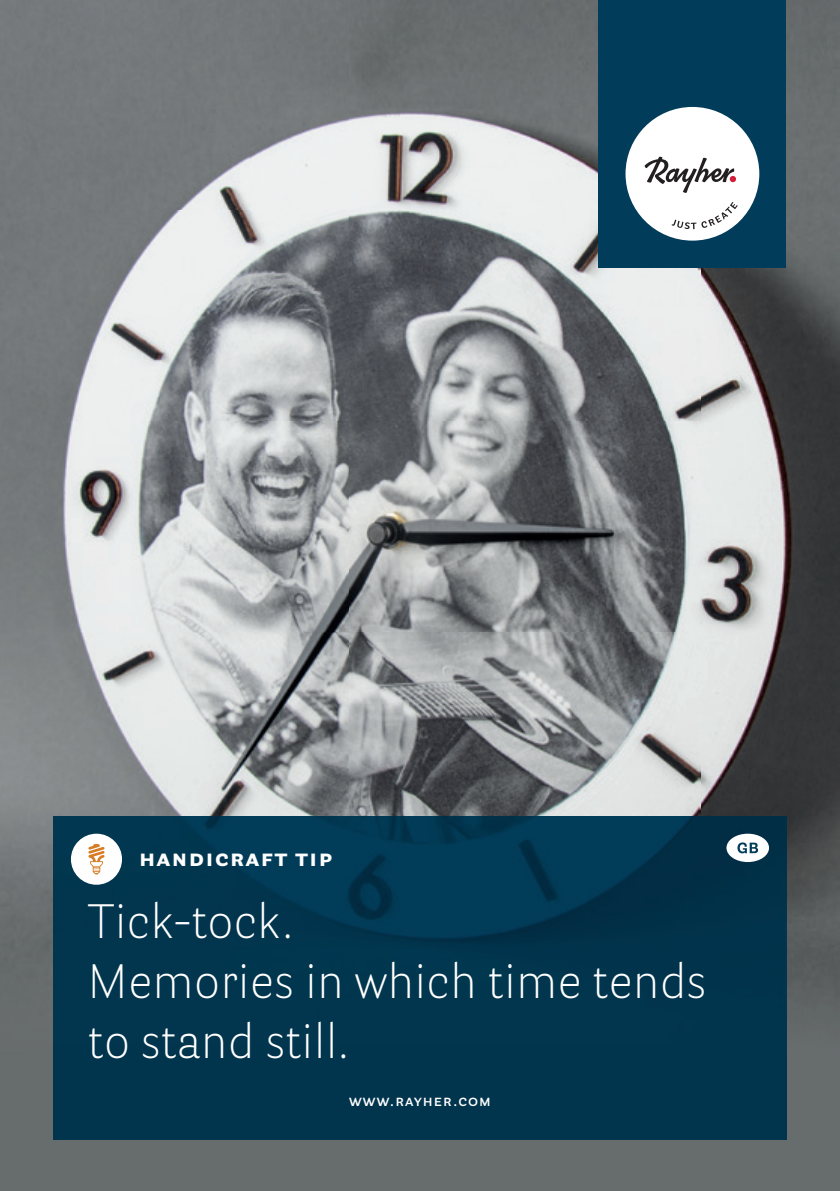
<style>
.page{position:relative;width:840px;height:1191px;background:#fff}
.page>*{position:absolute;margin:0;border:0;box-sizing:border-box;transform-origin:0 0}
.t1{font:300 48px/60px "Parry Grotesque Pro";letter-spacing:.005em;color:#fff}
.t2{font:700 24px "Parry Grotesque Pro";letter-spacing:.065em;color:#fff}
.t3{font:600 16px "Parry Grotesque Pro";letter-spacing:.065em;color:#fff}
</style>
<div class="page">
<div style="left:0;top:1054px;width:839px;height:137px;background:#676c6d"></div>
<img style="left:0;top:0;width:699px;height:632px">
<img style="left:699px;top:0;width:140px;height:843px">
<img style="left:0;top:632px;width:349px;height:211px">
<img style="left:349px;top:632px;width:351px;height:184px">
<img style="left:0;top:843px;width:54px;height:211px">
<img style="left:785px;top:843px;width:54px;height:211px">
<div style="left:54px;top:1054px;width:731px;height:86px;background:#01344d"></div>
<img style="left:54px;top:816px;width:731px;height:238px">
<div style="left:598px;top:0;width:187px;height:267px;background:#013d5a"></div>
<div style="left:625px;top:107px;width:133px;height:134px;background:#fff;border-radius:50%"></div>
<svg style="left:671px;top:202px;width:66px;height:27px"></svg>
<svg style="left:644px;top:156px;width:91px;height:37px"></svg>
<div style="left:71px;top:833px;width:51px;height:51px;background:#fff;border-radius:50%"></div>
<svg style="left:88px;top:844px;width:17px;height:30px"></svg>
<div style="left:726px;top:833px;width:42px;height:29px;background:#fff;border-radius:50%"></div>
<svg style="left:737px;top:842px;width:20px;height:11px"></svg>
<p class="t2" style="left:139px;top:840px;width:194px">haNDIcraFT TIP</p>
<p class="t1" style="left:88px;top:891px;width:619px">Tick-tock.<br>Memories in which time tends to stand still.</p>
<p class="t3" style="left:349px;top:1089px;width:143px">WWW.rAyHer.com</p>
</div>
